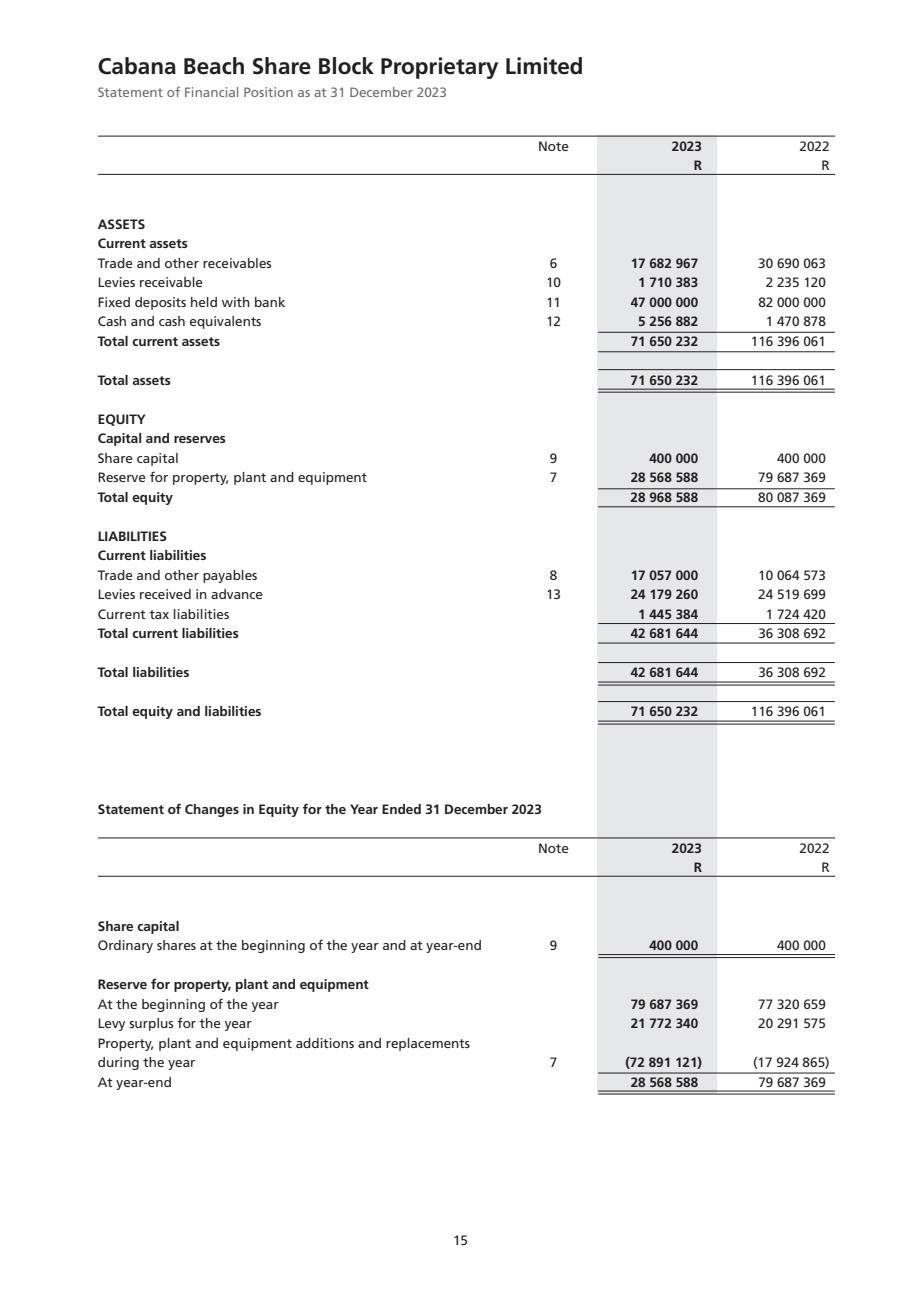
<style>
.page{position:relative;width:919px;height:1289px;background:#fff}
.page>*{position:absolute;margin:0;border:0;box-sizing:border-box;transform-origin:0 0}
.t1{font:700 22.5px "Frutiger LT Std";color:#231f20}
.t2{font:13.5px/19.5px "Frutiger LT Std";color:#231f20}
.t3{font:700 13.5px/19.5px "Frutiger LT Std";color:#231f20}
.t4{font:13.5px "Frutiger LT Std";color:#6c6d70}
</style>
<div class="page">
<div style="left:597px;top:136px;width:120px;height:957px;background:#e6e7e9"></div>
<hr style="left:98px;top:174px;width:737px;height:1px;background:#231f20">
<hr style="left:98px;top:136px;width:737px;height:1px;background:#231f20">
<hr style="left:598px;top:369px;width:236px;height:1px;background:#231f20">
<hr style="left:598px;top:389px;width:236px;height:1px;background:#231f20">
<hr style="left:598px;top:392px;width:236px;height:1px;background:#231f20">
<hr style="left:598px;top:488px;width:236px;height:1px;background:#231f20">
<hr style="left:598px;top:506px;width:236px;height:1px;background:#231f20">
<hr style="left:598px;top:623px;width:236px;height:1px;background:#231f20">
<hr style="left:598px;top:642px;width:236px;height:1px;background:#231f20">
<hr style="left:598px;top:662px;width:236px;height:1px;background:#231f20">
<hr style="left:598px;top:681px;width:236px;height:1px;background:#231f20">
<hr style="left:598px;top:684px;width:236px;height:1px;background:#231f20">
<hr style="left:598px;top:332px;width:236px;height:1px;background:#231f20">
<hr style="left:598px;top:351px;width:236px;height:1px;background:#231f20">
<hr style="left:598px;top:701px;width:236px;height:1px;background:#231f20">
<hr style="left:598px;top:720px;width:236px;height:1px;background:#231f20">
<hr style="left:598px;top:723px;width:236px;height:1px;background:#231f20">
<hr style="left:598px;top:1072px;width:236px;height:1px;background:#231f20">
<hr style="left:598px;top:1090px;width:236px;height:1px;background:#231f20">
<hr style="left:599px;top:954px;width:235px;height:1px;background:#231f20">
<hr style="left:599px;top:957px;width:235px;height:1px;background:#231f20">
<hr style="left:598px;top:1093px;width:236px;height:1px;background:#231f20">
<hr style="left:98px;top:876px;width:737px;height:1px;background:#231f20">
<hr style="left:98px;top:837px;width:737px;height:1px;background:#231f20">
<h1 class="t1" style="left:98px;top:53px;width:487px">Cabana Beach Share Block Proprietary Limited</h1>
<p class="t4" style="left:98px;top:84px;width:350px">Statement of Financial Position as at 31 December 2023</p>
<p class="t2" style="left:538px;top:136px;width:32px">Note</p>
<p class="t3" style="left:672px;top:136px;width:32px">2023</p>
<p class="t2" style="left:799px;top:136px;width:32px">2022</p>
<p class="t3" style="left:693px;top:156px;width:10px">R</p>
<p class="t2" style="left:821px;top:156px;width:10px">R</p>
<p class="t3" style="left:98px;top:214px;width:91px">ASSETS<br>Current assets</p>
<p class="t2" style="left:98px;top:253px;width:175px">Trade and other receivables</p>
<p class="t2" style="left:550px;top:253px;width:9px">6</p>
<p class="t3" style="left:630px;top:253px;width:69px">17 682 967</p>
<p class="t2" style="left:758px;top:253px;width:69px">30 690 063</p>
<p class="t2" style="left:98px;top:273px;width:107px">Levies receivable</p>
<p class="t2" style="left:546px;top:273px;width:17px">10</p>
<p class="t3" style="left:638px;top:273px;width:62px">1 710 383</p>
<p class="t2" style="left:765px;top:273px;width:62px">2 235 120</p>
<p class="t2" style="left:98px;top:292px;width:189px">Fixed deposits held with bank</p>
<p class="t2" style="left:546px;top:292px;width:17px">11</p>
<p class="t3" style="left:630px;top:292px;width:69px">47 000 000</p>
<p class="t2" style="left:758px;top:292px;width:69px">82 000 000</p>
<p class="t2" style="left:98px;top:312px;width:165px">Cash and cash equivalents</p>
<p class="t2" style="left:546px;top:312px;width:17px">12</p>
<p class="t3" style="left:638px;top:312px;width:62px">5 256 882</p>
<p class="t2" style="left:765px;top:312px;width:62px">1 470 878</p>
<p class="t3" style="left:98px;top:331px;width:124px">Total current assets</p>
<p class="t3" style="left:630px;top:331px;width:69px">71 650 232</p>
<p class="t2" style="left:750px;top:331px;width:77px">116 396 061</p>
<p class="t3" style="left:98px;top:370px;width:74px">Total assets</p>
<p class="t3" style="left:630px;top:370px;width:69px">71 650 232</p>
<p class="t2" style="left:750px;top:370px;width:77px">116 396 061</p>
<p class="t3" style="left:98px;top:409px;width:130px">EQUITY<br>Capital and reserves</p>
<p class="t2" style="left:98px;top:448px;width:83px">Share capital</p>
<p class="t2" style="left:550px;top:448px;width:9px">9</p>
<p class="t3" style="left:649px;top:448px;width:50px">400 000</p>
<p class="t2" style="left:777px;top:448px;width:50px">400 000</p>
<p class="t2" style="left:98px;top:468px;width:271px">Reserve for property, plant and equipment</p>
<p class="t2" style="left:550px;top:468px;width:9px">7</p>
<p class="t3" style="left:630px;top:468px;width:69px">28 568 588</p>
<p class="t2" style="left:758px;top:468px;width:69px">79 687 369</p>
<p class="t3" style="left:98px;top:487px;width:77px">Total equity</p>
<p class="t3" style="left:630px;top:487px;width:69px">28 968 588</p>
<p class="t2" style="left:758px;top:487px;width:69px">80 087 369</p>
<p class="t3" style="left:98px;top:526px;width:110px">LIABILITIES<br>Current liabilities</p>
<p class="t2" style="left:98px;top:565px;width:161px">Trade and other payables</p>
<p class="t2" style="left:550px;top:565px;width:9px">8</p>
<p class="t3" style="left:630px;top:565px;width:69px">17 057 000</p>
<p class="t2" style="left:758px;top:565px;width:69px">10 064 573</p>
<p class="t2" style="left:98px;top:585px;width:167px">Levies received in advance</p>
<p class="t2" style="left:546px;top:585px;width:17px">13</p>
<p class="t3" style="left:630px;top:585px;width:69px">24 179 260</p>
<p class="t2" style="left:758px;top:585px;width:69px">24 519 699</p>
<p class="t2" style="left:98px;top:604px;width:133px">Current tax liabilities</p>
<p class="t3" style="left:638px;top:604px;width:62px">1 445 384</p>
<p class="t2" style="left:765px;top:604px;width:62px">1 724 420</p>
<p class="t3" style="left:98px;top:624px;width:142px">Total current liabilities</p>
<p class="t3" style="left:630px;top:624px;width:69px">42 681 644</p>
<p class="t2" style="left:758px;top:624px;width:69px">36 308 692</p>
<p class="t3" style="left:98px;top:663px;width:93px">Total liabilities</p>
<p class="t3" style="left:630px;top:663px;width:69px">42 681 644</p>
<p class="t2" style="left:758px;top:663px;width:69px">36 308 692</p>
<p class="t3" style="left:98px;top:701px;width:165px">Total equity and liabilities</p>
<p class="t3" style="left:630px;top:701px;width:69px">71 650 232</p>
<p class="t2" style="left:750px;top:701px;width:77px">116 396 061</p>
<p class="t3" style="left:98px;top:799px;width:445px">Statement of Changes in Equity for the Year Ended 31 December 2023</p>
<p class="t2" style="left:538px;top:838px;width:32px">Note</p>
<p class="t3" style="left:672px;top:838px;width:32px">2023</p>
<p class="t2" style="left:799px;top:838px;width:32px">2022</p>
<p class="t3" style="left:693px;top:858px;width:10px">R</p>
<p class="t2" style="left:821px;top:858px;width:10px">R</p>
<p class="t3" style="left:98px;top:916px;width:83px">Share capital</p>
<p class="t2" style="left:98px;top:936px;width:385px">Ordinary shares at the beginning of the year and at year-end</p>
<p class="t2" style="left:550px;top:936px;width:9px">9</p>
<p class="t3" style="left:649px;top:936px;width:50px">400 000</p>
<p class="t2" style="left:777px;top:936px;width:50px">400 000</p>
<p class="t3" style="left:98px;top:975px;width:272px">Reserve for property, plant and equipment</p>
<p class="t2" style="left:98px;top:994px;width:182px">At the beginning of the year</p>
<p class="t3" style="left:630px;top:994px;width:69px">79 687 369</p>
<p class="t2" style="left:758px;top:994px;width:69px">77 320 659</p>
<p class="t2" style="left:98px;top:1014px;width:155px">Levy surplus for the year</p>
<p class="t3" style="left:630px;top:1014px;width:69px">21 772 340</p>
<p class="t2" style="left:758px;top:1014px;width:69px">20 291 575</p>
<p class="t2" style="left:98px;top:1033px;width:373px">Property, plant and equipment additions and replacements during the year</p>
<p class="t2" style="left:550px;top:1053px;width:9px">7</p>
<p class="t3" style="left:625px;top:1053px;width:78px">(72 891 121)</p>
<p class="t2" style="left:753px;top:1053px;width:78px">(17 924 865)</p>
<p class="t2" style="left:98px;top:1072px;width:76px">At year-end</p>
<p class="t3" style="left:630px;top:1072px;width:69px">28 568 588</p>
<p class="t2" style="left:758px;top:1072px;width:69px">79 687 369</p>
<p class="t2" style="left:453px;top:1230px;width:17px">15</p>
</div>
